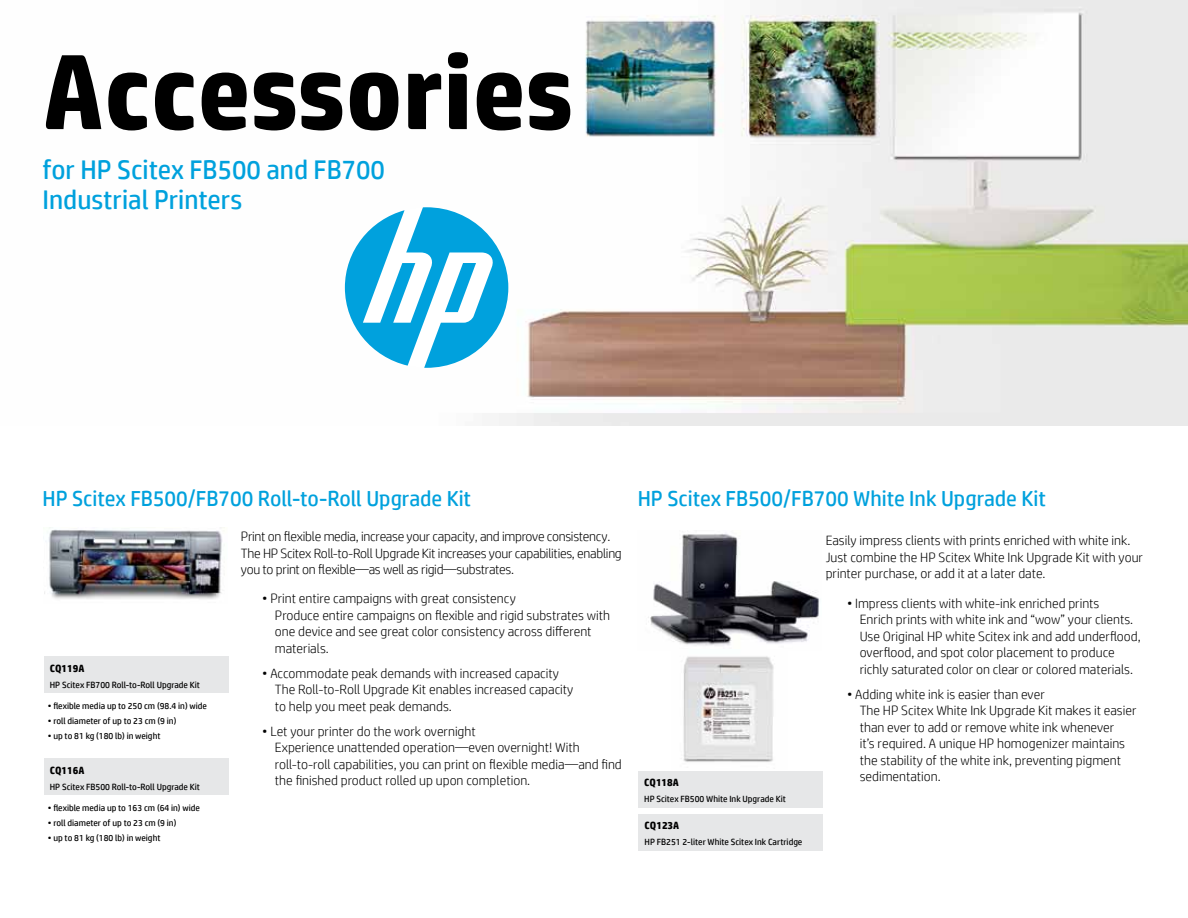
<style>
.page{position:relative;width:1188px;height:918px;background:#fff}
.page>*{position:absolute;margin:0;border:0;box-sizing:border-box;transform-origin:0 0}
.t1{font:700 106.5px "HP Simplified";color:#000}
.t2{font:27px/30px "HP Simplified";color:#00a1dd}
.t3{font:21.75px "HP Simplified";color:#00a1dd}
.t4{font:300 13.5px/16.5px "HP Simplified";color:#000}
.t5{font:300 13.5px/16.5px "HP Simplified";letter-spacing:-.02em;color:#000}
.t6{font:700 10.5px "HP Simplified";color:#000}
.t7{font:9px "HP Simplified";color:#000}
</style>
<div class="page">
<div style="left:638px;top:771px;width:185px;height:37px;background:#e6e7e8"></div>
<div style="left:638px;top:814px;width:185px;height:36px;background:#e6e7e8"></div>
<div style="left:44px;top:657px;width:185px;height:36px;background:#e6e7e8"></div>
<div style="left:44px;top:759px;width:185px;height:36px;background:#e6e7e8"></div>
<img style="left:344px;top:0;width:844px;height:425px">
<img style="left:44px;top:527px;width:181px;height:72px">
<img style="left:648px;top:533px;width:171px;height:113px">
<img style="left:683px;top:656px;width:91px;height:106px">
<svg style="left:345px;top:207px;width:163px;height:161px"></svg>
<h1 class="t1" style="left:43px;top:29px;width:533px">Accessories</h1>
<h2 class="t2" style="left:43px;top:155px;width:344px">for HP Scitex FB500 and FB700<br>Industrial Printers</h2>
<h3 class="t3" style="left:43px;top:486px;width:430px">HP Scitex FB500/FB700 Roll-to-Roll Upgrade Kit</h3>
<h3 class="t3" style="left:638px;top:486px;width:410px">HP Scitex FB500/FB700 White Ink Upgrade Kit</h3>
<p class="t5" style="left:241px;top:528px;width:382px">Print on flexible media, increase your capacity, and improve consistency.<br>The HP Scitex Roll-to-Roll Upgrade Kit increases your capabilities, enabling you to print on flexible—as well as rigid—substrates.</p>
<p class="t4" style="left:275px;top:590px;width:337px;text-indent:-13px">• Print entire campaigns with great consistency<br>Produce entire campaigns on flexible and rigid substrates with one device and see great color consistency across different materials.</p>
<p class="t4" style="left:275px;top:665px;width:300px;text-indent:-13px">• Accommodate peak demands with increased capacity<br>The Roll-to-Roll Upgrade Kit enables increased capacity to help you meet peak demands.</p>
<p class="t4" style="left:275px;top:723px;width:348px;text-indent:-13px">• Let your printer do the work overnight<br>Experience unattended operation—even overnight! With roll-to-roll capabilities, you can print on flexible media—and find the finished product rolled up upon completion.</p>
<p class="t4" style="left:826px;top:532px;width:319px">Easily impress clients with prints enriched with white ink.<br>Just combine the HP Scitex White Ink Upgrade Kit with your printer purchase, or add it at a later date.</p>
<p class="t4" style="left:860px;top:595px;width:283px;text-indent:-13px">• Impress clients with white-ink enriched prints<br>Enrich prints with white ink and “wow” your clients.<br>Use Original HP white Scitex ink and add underflood, overflood, and spot color placement to produce richly saturated color on clear or colored materials.</p>
<p class="t4" style="left:860px;top:686px;width:278px;text-indent:-13px">• Adding white ink is easier than ever<br>The HP Scitex White Ink Upgrade Kit makes it easier than ever to add or remove white ink whenever<br>it’s required. A unique HP homogenizer maintains the stability of the white ink, preventing pigment sedimentation.</p>
<p class="t6" style="left:50px;top:662px;width:36px">CQ119A</p>
<p class="t7" style="left:50px;top:679px;width:152px">HP Scitex FB700 Roll-to-Roll Upgrade Kit</p>
<p class="t7" style="left:48px;top:701px;width:161px">• flexible media up to 250 cm (98.4 in) wide</p>
<p class="t7" style="left:48px;top:716px;width:130px">• roll diameter of up to 23 cm (9 in)</p>
<p class="t7" style="left:48px;top:730px;width:114px">• up to 81 kg (180 lb) in weight</p>
<p class="t6" style="left:50px;top:764px;width:36px">CQ116A</p>
<p class="t7" style="left:50px;top:781px;width:152px">HP Scitex FB500 Roll-to-Roll Upgrade Kit</p>
<p class="t6" style="left:644px;top:776px;width:36px">CQ118A</p>
<p class="t7" style="left:644px;top:794px;width:143px">HP Scitex FB500 White Ink Upgrade Kit</p>
<p class="t6" style="left:645px;top:819px;width:36px">CQ123A</p>
<p class="t7" style="left:645px;top:837px;width:159px">HP FB251 2-liter White Scitex Ink Cartridge</p>
<p class="t7" style="left:48px;top:803px;width:154px">• flexible media up to 163 cm (64 in) wide</p>
<p class="t7" style="left:48px;top:818px;width:130px">• roll diameter of up to 23 cm (9 in)</p>
<p class="t7" style="left:48px;top:832px;width:114px">• up to 81 kg (180 lb) in weight</p>
</div>
